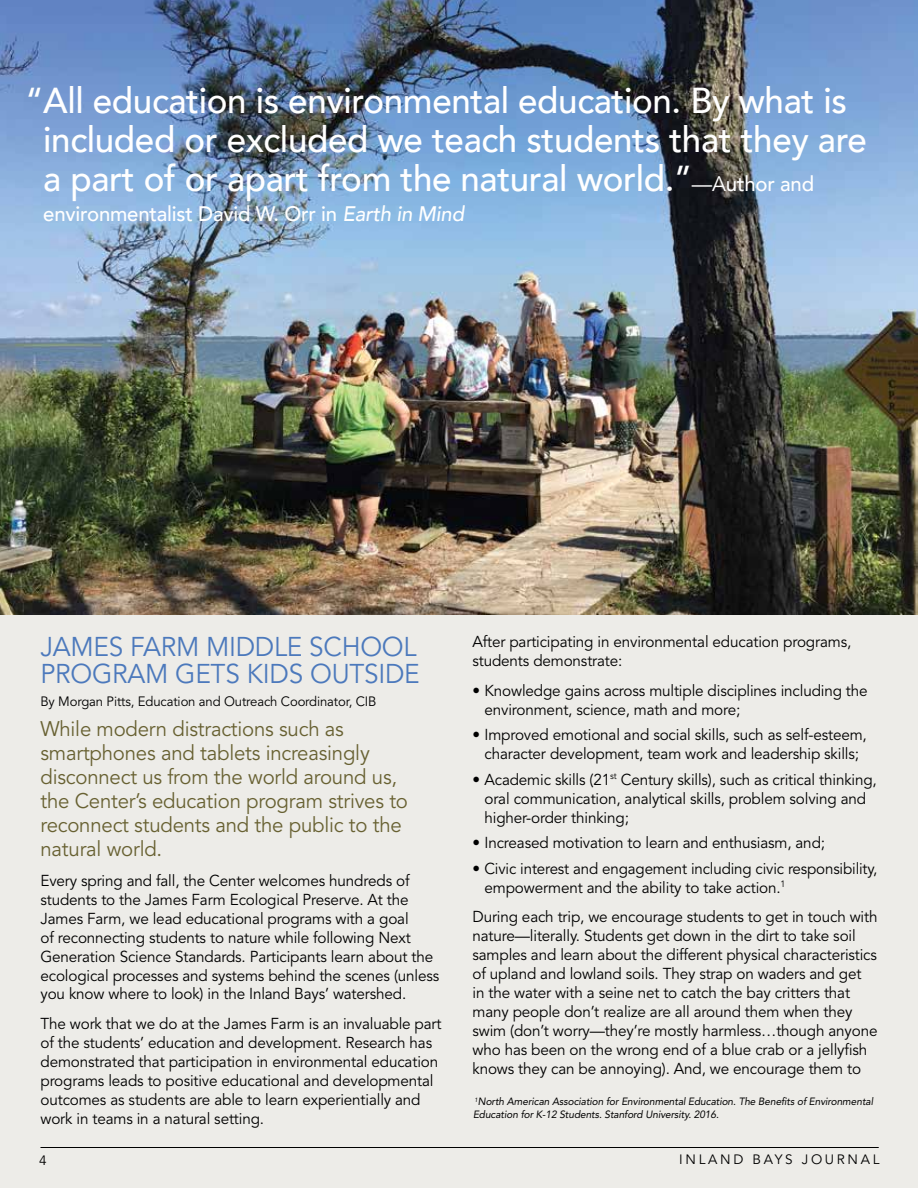
<style>
.page{position:relative;width:918px;height:1188px;background:#edece8}
.page>*{position:absolute;margin:0;border:0;box-sizing:border-box;transform-origin:0 0}
.t1{font:500 36px/39px "Avenir";letter-spacing:-.01em;color:#fff}
.t2{font:27px/27px "Avenir";letter-spacing:-.01em;color:#4c79bc}
.t3{font:21px/24px "Avenir";letter-spacing:-.01em;color:#686132}
.t4{font:500 21px "Avenir";letter-spacing:-.01em;color:#fff}
.t5{font:15.75px/18.9px "Avenir";letter-spacing:-.01em;color:#000}
.t6{font:13.5px "Avenir";letter-spacing:-.01em;color:#000}
.t7{font:13.5px "Avenir";letter-spacing:.2em;color:#000}
.t8{font:italic 10.5px/12.6px "Avenir";letter-spacing:-.01em;color:#000}
.s1{font-weight:400;font-size:21px}
.s2{font-size:21px}
.s3{font-style:italic}
</style>
<div class="page">
<hr style="left:40px;top:1147px;width:839px;height:1px;background:#000">
<img style="left:0;top:0;width:918px;height:615px">
<h1 class="t1" style="left:43px;top:79px;width:825px;text-indent:-18px">“All education is environmental education. By what is included or excluded we teach students that they are a part of or apart from the natural world.”<span class="s1">—A</span><span class="s2">uthor and</span></h1>
<h3 class="t4" style="left:43px;top:196px;width:422px">environmentalist David W. Orr in <span class="s3">Earth in Mind</span></h3>
<h2 class="t2" style="left:40px;top:634px;width:381px">JAMES FARM MIDDLE SCHOOL<br>PROGRAM GETS KIDS OUTSIDE</h2>
<p class="t6" style="left:40px;top:693px;width:338px">By Morgan Pitts, Education and Outreach Coordinator, CIB</p>
<h3 class="t3" style="left:40px;top:718px;width:369px">While modern distractions such as smartphones and tablets increasingly disconnect us from the world around us, the Center’s education program strives to reconnect students and the public to the natural world.</h3>
<p class="t5" style="left:40px;top:872px;width:400px">Every spring and fall, the Center welcomes hundreds of students to the James Farm Ecological Preserve. At the James Farm, we lead educational programs with a goal<br>of reconnecting students to nature while following Next Generation Science Standards. Participants learn about the ecological processes and systems behind the scenes (unless you know where to look) in the Inland Bays’ watershed.</p>
<p class="t5" style="left:40px;top:1015px;width:403px">The work that we do at the James Farm is an invaluable part of the students’ education and development. Research has demonstrated that participation in environmental education programs leads to positive educational and developmental outcomes as students are able to learn experientially and work in teams in a natural setting.</p>
<p class="t5" style="left:473px;top:633px;width:380px">After participating in environmental education programs, students demonstrate:</p>
<p class="t5" style="left:484px;top:681px;width:385px;text-indent:-12px">• Knowledge gains across multiple disciplines including the environment, science, math and more;</p>
<p class="t5" style="left:473px;top:726px;width:396px;text-align:center">• Improved emotional and social skills, such as self-esteem, character development, team work and leadership skills;</p>
<p class="t5" style="left:485px;top:770px;width:394px;text-indent:-12px">• Academic skills (21<sup>st</sup> Century skills), such as critical thinking, oral communication, analytical skills, problem solving and higher-order thinking;</p>
<p class="t5" style="left:473px;top:834px;width:354px">• Increased motivation to learn and enthusiasm, and;</p>
<p class="t5" style="left:485px;top:859px;width:394px;text-indent:-12px">• Civic interest and engagement including civic responsibility, empowerment and the ability to take action.<sup>1</sup></p>
<p class="t5" style="left:473px;top:908px;width:407px">During each trip, we encourage students to get in touch with nature—literally. Students get down in the dirt to take soil samples and learn about the different physical characteristics of upland and lowland soils. They strap on waders and get<br>in the water with a seine net to catch the bay critters that many people don’t realize are all around them when they swim (don’t worry—they’re mostly harmless…though anyone who has been on the wrong end of a blue crab or a jellyfish knows they can be annoying). And, we encourage them to</p>
<p class="t8" style="left:473px;top:1095px;width:402px"><sup>1</sup>North American Association for Environmental Education. The Benefits of Environmental<br>Education for K-12 Students. Stanford University. 2016.</p>
<p class="t6" style="left:39px;top:1153px;width:9px">4</p>
<p class="t7" style="left:679px;top:1152px;width:202px">INLAND BAYS JOURNAL</p>
</div>
